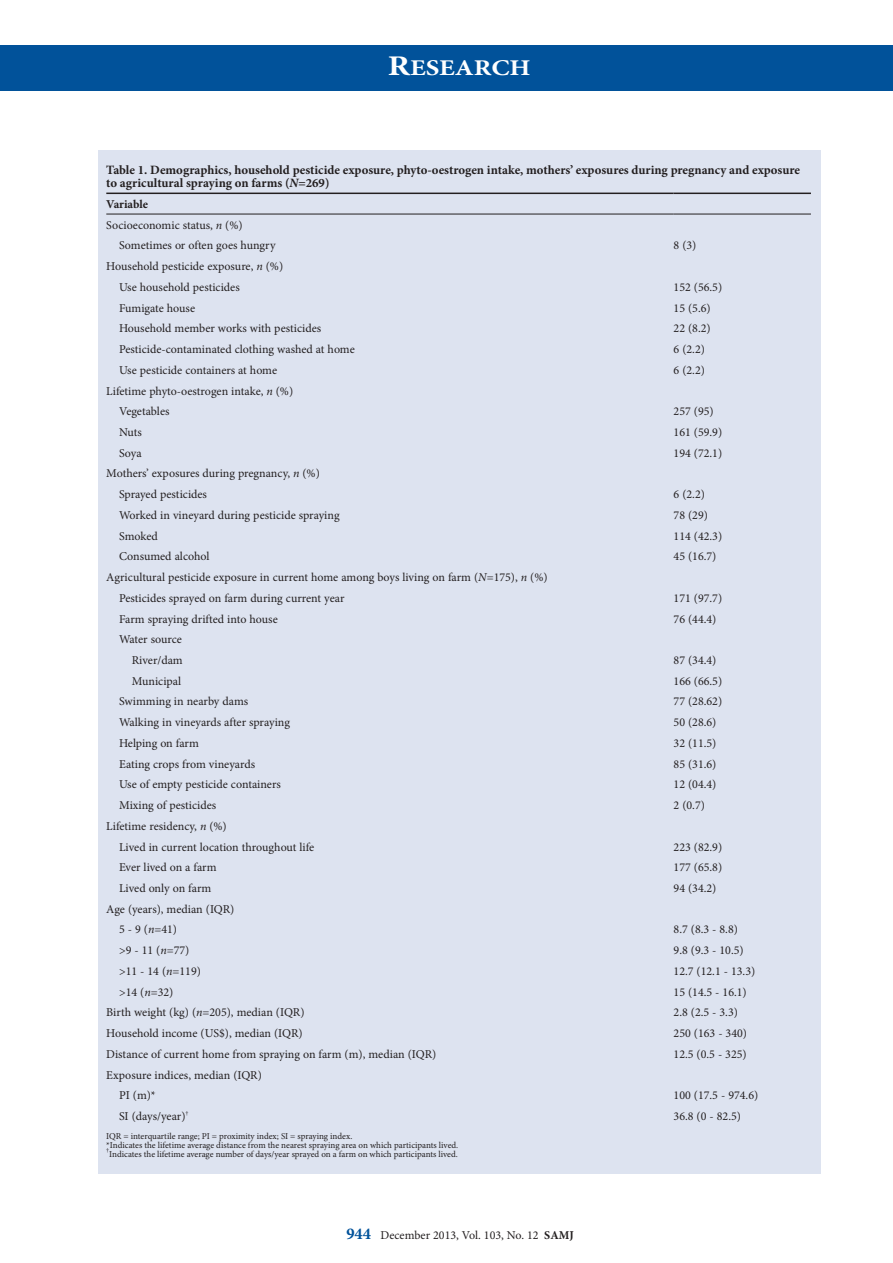
<style>
.page{position:relative;width:893px;height:1263px;background:#fff}
.page>*{position:absolute;margin:0;border:0;box-sizing:border-box;transform-origin:0 0}
.t1{font:700 22.5px "Minion Pro";color:#fff;scale:1.2 1}
.TABLE_HEAD{font:700 12.75px/13.5px "Minion Pro";color:#231f20}
.TABLE_COPY{font:12px "Minion Pro";color:#231f20}
.TABLE_COPY_INDENT{font:12px "Minion Pro";color:#231f20}
.TABLE_COPY_DOUBLE_IN{font:12px "Minion Pro";color:#231f20}
.TABLE_FIELD_NAME{font:700 12px "Minion Pro";letter-spacing:-.005em;color:#231f20}
.TABLE_FOOTNOTE{font:9px "Minion Pro";color:#231f20}
.TABLE_FOOTNOTE-2{font:6.15px "Minion Pro";color:#231f20}
.s1{font-size:28.5px}
.s2{font-style:italic}
.s3{font-weight:700;font-size:16.5px;color:#01529a}
.s4{font-weight:700}
</style>
<div class="page">
<div style="left:0;top:45px;width:893px;height:45px;background:#01529a"></div>
<div style="left:98px;top:150px;width:723px;height:1023px;background:#dde3f0"></div>
<hr style="left:106px;top:193px;width:568px;height:1px;background:#231f20">
<hr style="left:674px;top:193px;width:137px;height:1px;background:#231f20">
<hr style="left:106px;top:214px;width:568px;height:1px;background:#231f20">
<hr style="left:674px;top:214px;width:137px;height:1px;background:#231f20">
<h1 class="t1" style="left:388px;top:52px;width:121px"><span class="s1">R</span>ESEARCH</h1>
<p class="TABLE_HEAD" style="left:106px;top:163px;width:695px">Table 1. Demographics, household pesticide exposure, phyto-oestrogen intake, mothers’ exposures during pregnancy and exposure to agricultural spraying on farms (<span class="s2">N</span>=269)</p>
<p class="TABLE_FIELD_NAME" style="left:106px;top:196px;width:43px">Variable</p>
<p class="TABLE_COPY" style="left:106px;top:217px;width:138px">Socioeconomic status, <span class="s2">n</span> (%)</p>
<p class="TABLE_COPY_INDENT" style="left:119px;top:238px;width:158px">Sometimes or often goes hungry</p>
<p class="TABLE_COPY" style="left:674px;top:238px;width:24px">8 (3)</p>
<p class="TABLE_COPY" style="left:106px;top:258px;width:178px">Household pesticide exposure, <span class="s2">n</span> (%)</p>
<p class="TABLE_COPY_INDENT" style="left:119px;top:279px;width:122px">Use household pesticides</p>
<p class="TABLE_COPY" style="left:674px;top:279px;width:50px">152 (56.5)</p>
<p class="TABLE_COPY_INDENT" style="left:119px;top:300px;width:78px">Fumigate house</p>
<p class="TABLE_COPY" style="left:674px;top:300px;width:39px">15 (5.6)</p>
<p class="TABLE_COPY_INDENT" style="left:119px;top:320px;width:204px">Household member works with pesticides</p>
<p class="TABLE_COPY" style="left:674px;top:320px;width:39px">22 (8.2)</p>
<p class="TABLE_COPY_INDENT" style="left:119px;top:341px;width:237px">Pesticide-contaminated clothing washed at home</p>
<p class="TABLE_COPY" style="left:674px;top:341px;width:33px">6 (2.2)</p>
<p class="TABLE_COPY_INDENT" style="left:119px;top:362px;width:160px">Use pesticide containers at home</p>
<p class="TABLE_COPY" style="left:674px;top:362px;width:33px">6 (2.2)</p>
<p class="TABLE_COPY" style="left:106px;top:383px;width:188px">Lifetime phyto-oestrogen intake, <span class="s2">n</span> (%)</p>
<p class="TABLE_COPY_INDENT" style="left:119px;top:403px;width:52px">Vegetables</p>
<p class="TABLE_COPY" style="left:674px;top:403px;width:42px">257 (95)</p>
<p class="TABLE_COPY_INDENT" style="left:119px;top:424px;width:24px">Nuts</p>
<p class="TABLE_COPY" style="left:674px;top:424px;width:50px">161 (59.9)</p>
<p class="TABLE_COPY_INDENT" style="left:119px;top:445px;width:24px">Soya</p>
<p class="TABLE_COPY" style="left:674px;top:445px;width:50px">194 (72.1)</p>
<p class="TABLE_COPY" style="left:106px;top:466px;width:215px">Mothers’ exposures during pregnancy, <span class="s2">n</span> (%)</p>
<p class="TABLE_COPY_INDENT" style="left:119px;top:486px;width:89px">Sprayed pesticides</p>
<p class="TABLE_COPY" style="left:674px;top:486px;width:33px">6 (2.2)</p>
<p class="TABLE_COPY_INDENT" style="left:119px;top:507px;width:222px">Worked in vineyard during pesticide spraying</p>
<p class="TABLE_COPY" style="left:674px;top:507px;width:36px">78 (29)</p>
<p class="TABLE_COPY_INDENT" style="left:119px;top:528px;width:40px">Smoked</p>
<p class="TABLE_COPY" style="left:674px;top:528px;width:50px">114 (42.3)</p>
<p class="TABLE_COPY_INDENT" style="left:119px;top:548px;width:92px">Consumed alcohol</p>
<p class="TABLE_COPY" style="left:674px;top:548px;width:44px">45 (16.7)</p>
<p class="TABLE_COPY" style="left:106px;top:569px;width:443px">Agricultural pesticide exposure in current home among boys living on farm (<span class="s2">N</span>=175), <span class="s2">n</span> (%)</p>
<p class="TABLE_COPY_INDENT" style="left:119px;top:590px;width:227px">Pesticides sprayed on farm during current year</p>
<p class="TABLE_COPY" style="left:674px;top:590px;width:50px">171 (97.7)</p>
<p class="TABLE_COPY_INDENT" style="left:119px;top:611px;width:160px">Farm spraying drifted into house</p>
<p class="TABLE_COPY" style="left:674px;top:611px;width:44px">76 (44.4)</p>
<p class="TABLE_COPY_INDENT" style="left:119px;top:631px;width:64px">Water source</p>
<p class="TABLE_COPY_DOUBLE_IN" style="left:132px;top:652px;width:52px">River/dam</p>
<p class="TABLE_COPY" style="left:674px;top:652px;width:44px">87 (34.4)</p>
<p class="TABLE_COPY_DOUBLE_IN" style="left:132px;top:673px;width:51px">Municipal</p>
<p class="TABLE_COPY" style="left:674px;top:673px;width:50px">166 (66.5)</p>
<p class="TABLE_COPY_INDENT" style="left:119px;top:694px;width:131px">Swimming in nearby dams</p>
<p class="TABLE_COPY" style="left:674px;top:694px;width:50px">77 (28.62)</p>
<p class="TABLE_COPY_INDENT" style="left:119px;top:714px;width:172px">Walking in vineyards after spraying</p>
<p class="TABLE_COPY" style="left:674px;top:714px;width:44px">50 (28.6)</p>
<p class="TABLE_COPY_INDENT" style="left:119px;top:735px;width:81px">Helping on farm</p>
<p class="TABLE_COPY" style="left:674px;top:735px;width:44px">32 (11.5)</p>
<p class="TABLE_COPY_INDENT" style="left:119px;top:756px;width:138px">Eating crops from vineyards</p>
<p class="TABLE_COPY" style="left:674px;top:756px;width:44px">85 (31.6)</p>
<p class="TABLE_COPY_INDENT" style="left:119px;top:776px;width:163px">Use of empty pesticide containers</p>
<p class="TABLE_COPY" style="left:674px;top:776px;width:44px">12 (04.4)</p>
<p class="TABLE_COPY_INDENT" style="left:119px;top:797px;width:99px">Mixing of pesticides</p>
<p class="TABLE_COPY" style="left:674px;top:797px;width:33px">2 (0.7)</p>
<p class="TABLE_COPY" style="left:106px;top:818px;width:122px">Lifetime residency, <span class="s2">n</span> (%)</p>
<p class="TABLE_COPY_INDENT" style="left:119px;top:839px;width:197px">Lived in current location throughout life</p>
<p class="TABLE_COPY" style="left:674px;top:839px;width:50px">223 (82.9)</p>
<p class="TABLE_COPY_INDENT" style="left:119px;top:859px;width:99px">Ever lived on a farm</p>
<p class="TABLE_COPY" style="left:674px;top:859px;width:50px">177 (65.8)</p>
<p class="TABLE_COPY_INDENT" style="left:119px;top:880px;width:94px">Lived only on farm</p>
<p class="TABLE_COPY" style="left:674px;top:880px;width:44px">94 (34.2)</p>
<p class="TABLE_COPY" style="left:106px;top:901px;width:130px">Age (years), median (IQR)</p>
<p class="TABLE_COPY_INDENT" style="left:119px;top:921px;width:59px">5 - 9 (<span class="s2">n</span>=41)</p>
<p class="TABLE_COPY" style="left:674px;top:921px;width:66px">8.7 (8.3 - 8.8)</p>
<p class="TABLE_COPY_INDENT" style="left:119px;top:942px;width:72px">&gt;9 - 11 (<span class="s2">n</span>=77)</p>
<p class="TABLE_COPY" style="left:674px;top:942px;width:72px">9.8 (9.3 - 10.5)</p>
<p class="TABLE_COPY_INDENT" style="left:119px;top:963px;width:83px">&gt;11 - 14 (<span class="s2">n</span>=119)</p>
<p class="TABLE_COPY" style="left:674px;top:963px;width:83px">12.7 (12.1 - 13.3)</p>
<p class="TABLE_COPY_INDENT" style="left:119px;top:984px;width:56px">&gt;14 (<span class="s2">n</span>=32)</p>
<p class="TABLE_COPY" style="left:674px;top:984px;width:75px">15 (14.5 - 16.1)</p>
<p class="TABLE_COPY" style="left:106px;top:1004px;width:200px">Birth weight (kg) (<span class="s2">n</span>=205), median (IQR)</p>
<p class="TABLE_COPY" style="left:674px;top:1004px;width:66px">2.8 (2.5 - 3.3)</p>
<p class="TABLE_COPY" style="left:106px;top:1025px;width:198px">Household income (US$), median (IQR)</p>
<p class="TABLE_COPY" style="left:674px;top:1025px;width:75px">250 (163 - 340)</p>
<p class="TABLE_COPY" style="left:106px;top:1046px;width:331px">Distance of current home from spraying on farm (m), median (IQR)</p>
<p class="TABLE_COPY" style="left:674px;top:1046px;width:75px">12.5 (0.5 - 325)</p>
<p class="TABLE_COPY" style="left:106px;top:1067px;width:157px">Exposure indices, median (IQR)</p>
<p class="TABLE_COPY_INDENT" style="left:119px;top:1087px;width:38px">PI (m)*</p>
<p class="TABLE_COPY" style="left:674px;top:1087px;width:86px">100 (17.5 - 974.6)</p>
<p class="TABLE_COPY_INDENT" style="left:119px;top:1108px;width:71px">SI (days/year)<sup>†</sup></p>
<p class="TABLE_COPY" style="left:674px;top:1108px;width:69px">36.8 (0 - 82.5)</p>
<p class="TABLE_FOOTNOTE" style="left:106px;top:1130px;width:248px">IQR = interquartile range; PI = proximity index; SI = spraying index.</p>
<p class="TABLE_FOOTNOTE" style="left:106px;top:1139px;width:353px">*Indicates the lifetime average distance from the nearest spraying area on which participants lived.</p>
<p class="TABLE_FOOTNOTE-2" style="left:106px;top:1145px;width:4px">†</p>
<p class="TABLE_FOOTNOTE" style="left:109px;top:1148px;width:350px">Indicates the lifetime average number of days/year sprayed on a farm on which participants lived.</p>
<p class="TABLE_COPY" style="left:346px;top:1227px;width:229px"><span class="s3">944</span> December 2013, Vol. 103, No. 12 <span class="s4">SAMJ</span></p>
</div>
